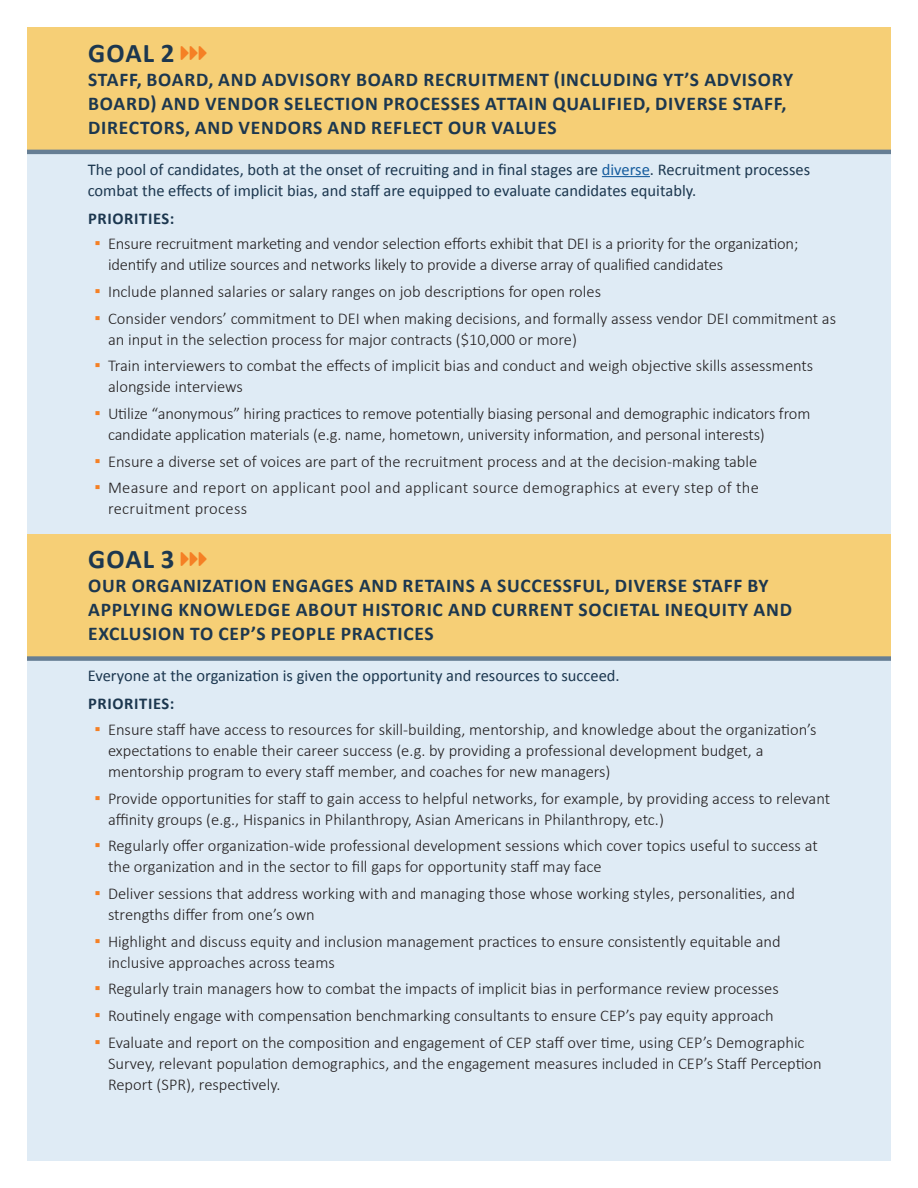
<style>
.page{position:relative;width:918px;height:1188px;background:#fff}
.page>*{position:absolute;margin:0;border:0;box-sizing:border-box;transform-origin:0 0}
.Header-3_lines{font:700 27px "Calibri";letter-spacing:.04em;color:#1c374f}
.Header-3_lines-2{font:700 19.5px/24px "Calibri";letter-spacing:.04em;color:#1c374f}
.t1{font:300 16.5px/21px "Calibri";color:#231f20}
.Lead-in{font:16.5px/21px "Calibri";color:#1c374f}
.t2{font:300 16.5px/21px "Calibri";letter-spacing:.02em;color:#231f20}
.PRIORITIES{font:700 16.5px "Calibri";letter-spacing:.04em;color:#1c374f}
.s1{color:#175d9e}
.s2{font-weight:700;font-size:18px;color:#f58025}
</style>
<div class="page">
<div style="left:27px;top:27px;width:864px;height:1134px;background:#dfebf5"></div>
<div style="left:27px;top:27px;width:864px;height:125px;background:#f6cf76"></div>
<hr style="left:27px;top:150px;width:864px;height:4px;background:#667e94">
<hr style="left:602px;top:176px;width:48px;height:1px;background:#175d9e">
<div style="left:27px;top:534px;width:864px;height:125px;background:#f6cf76"></div>
<div style="left:27px;top:656px;width:864px;height:5px;background:#667e94"></div>
<p class="Header-3_lines" style="left:88px;top:35px;width:88px">GOAL 2</p>
<p class="Header-3_lines-2" style="left:88px;top:67px;width:707px">STAFF, BOARD, AND ADVISORY BOARD RECRUITMENT (INCLUDING YT’S ADVISORY<br>BOARD) AND VENDOR SELECTION PROCESSES ATTAIN QUALIFIED, DIVERSE STAFF,<br>DIRECTORS, AND VENDORS AND REFLECT OUR VALUES</p>
<p class="Lead-in" style="left:88px;top:159px;width:724px">The pool of candidates, both at the onset of recruiting and in final stages are <span class="s1">diverse</span>. Recruitment processes combat the effects of implicit bias, and staff are equipped to evaluate candidates equitably.</p>
<p class="PRIORITIES" style="left:88px;top:208px;width:88px">PRIORITIES:</p>
<p class="t1" style="left:108px;top:233px;width:692px;text-indent:-14px"><span class="s2">▪</span> Ensure recruitment marketing and vendor selection efforts exhibit that DEI is a priority for the organization; identify and utilize sources and networks likely to provide a diverse array of qualified candidates</p>
<p class="t1" style="left:94px;top:281px;width:508px"><span class="s2">▪</span> Include planned salaries or salary ranges on job descriptions for open roles</p>
<p class="t1" style="left:108px;top:307px;width:730px;text-indent:-14px"><span class="s2">▪</span> Consider vendors’ commitment to DEI when making decisions, and formally assess vendor DEI commitment as an input in the selection process for major contracts ($10,000 or more)</p>
<p class="t1" style="left:108px;top:355px;width:707px;text-indent:-14px"><span class="s2">▪</span> Train interviewers to combat the effects of implicit bias and conduct and weigh objective skills assessments alongside interviews</p>
<p class="t1" style="left:108px;top:403px;width:704px;text-indent:-14px"><span class="s2">▪</span> Utilize “anonymous” hiring practices to remove potentially biasing personal and demographic indicators from candidate application materials (e.g. name, hometown, university information, and personal interests)</p>
<p class="t1" style="left:94px;top:450px;width:664px"><span class="s2">▪</span> Ensure a diverse set of voices are part of the recruitment process and at the decision-making table</p>
<p class="t2" style="left:108px;top:477px;width:652px;text-indent:-14px"><span class="s2">▪</span> Measure and report on applicant pool and applicant source demographics at every step of the recruitment process</p>
<p class="Header-3_lines" style="left:88px;top:542px;width:88px">GOAL 3</p>
<p class="Header-3_lines-2" style="left:88px;top:574px;width:705px">OUR ORGANIZATION ENGAGES AND RETAINS A SUCCESSFUL, DIVERSE STAFF BY<br>APPLYING KNOWLEDGE ABOUT HISTORIC AND CURRENT SOCIETAL INEQUITY AND<br>EXCLUSION TO CEP’S PEOPLE PRACTICES</p>
<p class="Lead-in" style="left:88px;top:666px;width:534px">Everyone at the organization is given the opportunity and resources to succeed.</p>
<p class="PRIORITIES" style="left:88px;top:693px;width:88px">PRIORITIES:</p>
<p class="t1" style="left:108px;top:719px;width:710px;text-indent:-14px"><span class="s2">▪</span> Ensure staff have access to resources for skill-building, mentorship, and knowledge about the organization’s expectations to enable their career success (e.g. by providing a professional development budget, a mentorship program to every staff member, and coaches for new managers)</p>
<p class="t1" style="left:108px;top:787px;width:724px;text-indent:-14px"><span class="s2">▪</span> Provide opportunities for staff to gain access to helpful networks, for example, by providing access to relevant affinity groups (e.g., Hispanics in Philanthropy, Asian Americans in Philanthropy, etc.)</p>
<p class="t1" style="left:108px;top:835px;width:711px;text-indent:-14px"><span class="s2">▪</span> Regularly offer organization-wide professional development sessions which cover topics useful to success at the organization and in the sector to fill gaps for opportunity staff may face</p>
<p class="t1" style="left:108px;top:883px;width:688px;text-indent:-14px"><span class="s2">▪</span> Deliver sessions that address working with and managing those whose working styles, personalities, and strengths differ from one’s own</p>
<p class="t1" style="left:108px;top:930px;width:674px;text-indent:-14px"><span class="s2">▪</span> Highlight and discuss equity and inclusion management practices to ensure consistently equitable and inclusive approaches across teams</p>
<p class="t1" style="left:94px;top:978px;width:686px"><span class="s2">▪</span> Regularly train managers how to combat the impacts of implicit bias in performance review processes</p>
<p class="t1" style="left:94px;top:1005px;width:681px"><span class="s2">▪</span> Routinely engage with compensation benchmarking consultants to ensure CEP’s pay equity approach</p>
<p class="t1" style="left:108px;top:1031px;width:715px;text-indent:-14px"><span class="s2">▪</span> Evaluate and report on the composition and engagement of CEP staff over time, using CEP’s Demographic<br>Survey, relevant population demographics, and the engagement measures included in CEP’s Staff Perception<br>Report (SPR), respectively.</p>
</div>
